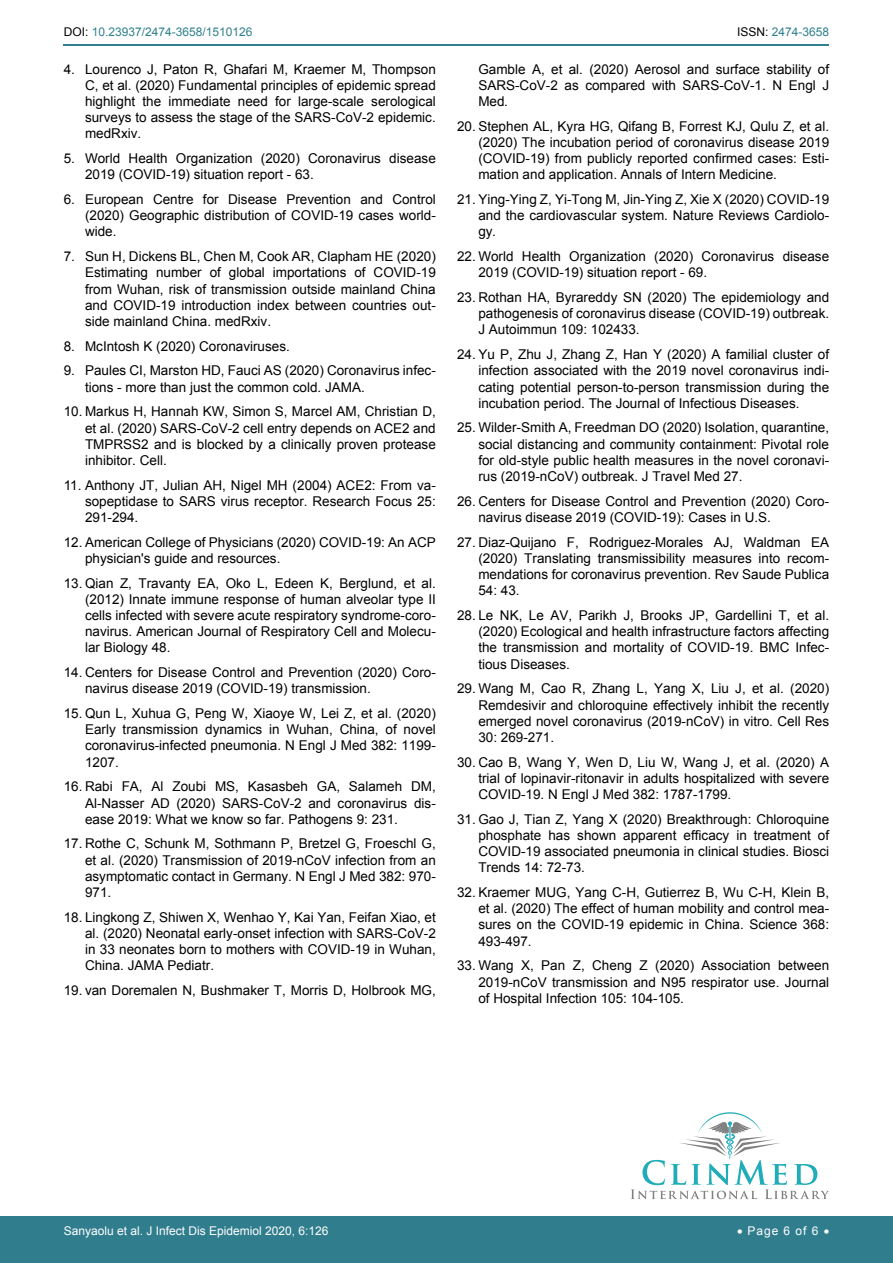
<style>
.page{position:relative;width:893px;height:1263px;background:#fff}
.page>*{position:absolute;margin:0;border:0;box-sizing:border-box;transform-origin:0 0}
.t1{font:13.5px/16.2px "Arial";color:#000;text-align:justify}
.t2{font:12px "Arial";color:#fff}
.t3{font:12px "Arial";color:#30808d}
.s1{color:#000}
.s2{font-style:italic}
</style>
<div class="page">
<hr style="left:64px;top:45px;width:765px;height:1px;background:#30808d">
<div style="left:0;top:1217px;width:893px;height:46px;background:#307d8d"></div>
<svg style="left:631px;top:1112px;width:198px;height:87px"></svg>
<p class="t3" style="left:64px;top:24px;width:190px"><span class="s1">DOI:</span> 10.23937/2474-3658/1510126</p>
<p class="t3" style="left:737px;top:24px;width:94px"><span class="s1">ISSN:</span> 2474-3658</p>
<p class="t1" style="left:85px;top:61px;width:352px;text-indent:-21px">4. Lourenco J, Paton R, Ghafari M, Kraemer M, Thompson C, et al. (2020) Fundamental principles of epidemic spread highlight the immediate need for large-scale serological surveys to assess the stage of the SARS-CoV-2 epidemic. medRxiv.</p>
<p class="t1" style="left:85px;top:150px;width:352px;text-indent:-21px">5. World Health Organization (2020) Coronavirus disease<br>2019 (COVID-19) situation report - 63.</p>
<p class="t1" style="left:85px;top:191px;width:352px;text-indent:-21px">6. European Centre for Disease Prevention and Control (2020) Geographic distribution of COVID-19 cases world&shy;wide.</p>
<p class="t1" style="left:85px;top:248px;width:352px;text-indent:-21px">7. Sun H, Dickens BL, Chen M, Cook AR, Clapham HE (2020)<br>Estimating number of global importations of COVID-19 from Wuhan, risk of transmission outside mainland China and COVID-19 introduction index between countries out&shy;side mainland China. medRxiv.</p>
<p class="t1" style="left:64px;top:338px;width:228px">8. McIntosh K (2020) Coronaviruses.</p>
<p class="t1" style="left:85px;top:363px;width:352px;text-indent:-21px">9. Paules CI, Marston HD, Fauci AS (2020) Coronavirus infec&shy;tions - more than just the common cold. JAMA.</p>
<p class="t1" style="left:85px;top:404px;width:352px;text-indent:-21px">10. Markus H, Hannah KW, Simon S, Marcel AM, Christian D, et al. (2020) SARS-CoV-2 cell entry depends on ACE2 and TMPRSS2 and is blocked by a clinically proven protease inhibitor. Cell.</p>
<p class="t1" style="left:85px;top:477px;width:352px;text-indent:-21px">11. Anthony JT, Julian AH, Nigel MH (2004) ACE2: From va&shy;sopeptidase to SARS virus receptor. Research Focus 25:<br>291-294.</p>
<p class="t1" style="left:85px;top:534px;width:352px;text-indent:-21px">12. American College of Physicians (2020) COVID-19: An ACP physician's guide and resources.</p>
<p class="t1" style="left:85px;top:575px;width:352px;text-indent:-21px">13. Qian Z, Travanty EA, Oko L, Edeen K, Berglund, et al. (2012) Innate immune response of human alveolar type II cells infected with severe acute respiratory syndrome-coro&shy;navirus. American Journal of Respiratory Cell and Molecu&shy;lar Biology 48.</p>
<p class="t1" style="left:85px;top:664px;width:352px;text-indent:-21px">14. Centers for Disease Control and Prevention (2020) Coro&shy;navirus disease 2019 (COVID-19) transmission.</p>
<p class="t1" style="left:85px;top:705px;width:352px;text-indent:-21px">15. Qun L, Xuhua G, Peng W, Xiaoye W, Lei Z, et al. (2020)<br>Early transmission dynamics in Wuhan, China, of novel coronavirus-infected pneumonia. N Engl J Med 382: 1199- 1207.</p>
<p class="t1" style="left:85px;top:779px;width:352px;text-indent:-21px">16. Rabi FA, Al Zoubi MS, Kasasbeh GA, Salameh DM, Al-Nasser AD (2020) SARS-CoV-2 and coronavirus dis&shy;ease 2019: What we know so far. Pathogens 9: 231.</p>
<p class="t1" style="left:85px;top:836px;width:352px;text-indent:-21px">17. Rothe C, Schunk M, Sothmann P, Bretzel G, Froeschl G, et al. (2020) Transmission of 2019-nCoV infection from an asymptomatic contact in Germany. N Engl J Med 382: 970- 971.</p>
<p class="t1" style="left:85px;top:909px;width:352px;text-indent:-21px">18. Lingkong Z, Shiwen X, Wenhao Y, Kai Yan, Feifan Xiao, et al. (2020) Neonatal early-onset infection with SARS-CoV-2 in 33 neonates born to mothers with COVID-19 in Wuhan, China. JAMA Pediatr.</p>
<p class="t1" style="left:64px;top:982px;width:374px">19. van Doremalen N, Bushmaker T, Morris D, Holbrook MG,</p>
<p class="t1" style="left:478px;top:61px;width:352px">Gamble A, et al. (2020) Aerosol and surface stability of SARS-CoV-2 as compared with SARS-CoV-1. N Engl J Med<span class="s2">.</span></p>
<p class="t1" style="left:478px;top:118px;width:352px;text-indent:-21px">20. Stephen AL, Kyra HG, Qifang B, Forrest KJ, Qulu Z, et al. (2020) The incubation period of coronavirus disease 2019 (COVID-19) from publicly reported confirmed cases: Esti&shy;mation and application. Annals of Intern Medicine.</p>
<p class="t1" style="left:478px;top:191px;width:352px;text-indent:-21px">21. Ying-Ying Z, Yi-Tong M, Jin-Ying Z, Xie X (2020) COVID-19 and the cardiovascular system. Nature Reviews Cardiolo&shy;gy<span class="s2">.</span></p>
<p class="t1" style="left:478px;top:248px;width:352px;text-indent:-21px">22. World Health Organization (2020) Coronavirus disease<br>2019 (COVID-19) situation report - 69.</p>
<p class="t1" style="left:478px;top:289px;width:352px;text-indent:-21px">23. Rothan HA, Byrareddy SN (2020) The epidemiology and pathogenesis of coronavirus disease (COVID-19) outbreak.<br>J Autoimmun 109: 102433.</p>
<p class="t1" style="left:478px;top:346px;width:352px;text-indent:-21px">24. Yu P, Zhu J, Zhang Z, Han Y (2020) A familial cluster of infection associated with the 2019 novel coronavirus indi&shy;cating potential person-to-person transmission during the incubation period. The Journal of Infectious Diseases.</p>
<p class="t1" style="left:478px;top:420px;width:352px;text-indent:-21px">25. Wilder-Smith A, Freedman DO (2020) Isolation, quarantine, social distancing and community containment: Pivotal role for old-style public health measures in the novel coronavi&shy;rus (2019-nCoV) outbreak. J Travel Med 27.</p>
<p class="t1" style="left:478px;top:493px;width:352px;text-indent:-21px">26. Centers for Disease Control and Prevention (2020) Coro&shy;navirus disease 2019 (COVID-19): Cases in U.S.</p>
<p class="t1" style="left:478px;top:534px;width:352px;text-indent:-21px">27. Diaz-Quijano F, Rodriguez-Morales AJ, Waldman EA (2020) Translating transmissibility measures into recom&shy;mendations for coronavirus prevention. Rev Saude Publica 54: 43.</p>
<p class="t1" style="left:478px;top:607px;width:352px;text-indent:-21px">28. Le NK, Le AV, Parikh J, Brooks JP, Gardellini T, et al. (2020) Ecological and health infrastructure factors affecting the transmission and mortality of COVID-19. BMC Infec&shy;tious Diseases.</p>
<p class="t1" style="left:478px;top:681px;width:352px;text-indent:-21px">29. Wang M, Cao R, Zhang L, Yang X, Liu J, et al. (2020)<br>Remdesivir and chloroquine effectively inhibit the recently emerged novel coronavirus (2019-nCoV) in vitro. Cell Res 30: 269-271.</p>
<p class="t1" style="left:478px;top:754px;width:352px;text-indent:-21px">30. Cao B, Wang Y, Wen D, Liu W, Wang J, et al. (2020) A trial of lopinavir-ritonavir in adults hospitalized with severe COVID-19. N Engl J Med 382: 1787-1799.</p>
<p class="t1" style="left:478px;top:811px;width:352px;text-indent:-21px">31. Gao J, Tian Z, Yang X (2020) Breakthrough: Chloroquine phosphate has shown apparent efficacy in treatment of COVID-19 associated pneumonia in clinical studies. Biosci Trends 14: 72-73.</p>
<p class="t1" style="left:478px;top:884px;width:352px;text-indent:-21px">32. Kraemer MUG, Yang C-H, Gutierrez B, Wu C-H, Klein B, et al. (2020) The effect of human mobility and control mea&shy;sures on the COVID-19 epidemic in China. Science 368:<br>493-497.</p>
<p class="t1" style="left:478px;top:958px;width:352px;text-indent:-21px">33. Wang X, Pan Z, Cheng Z (2020) Association between 2019-nCoV transmission and N95 respirator use. Journal of Hospital Infection 105: 104-105.</p>
<p class="t2" style="left:64px;top:1223px;width:266px">Sanyaolu et al. J Infect Dis Epidemiol 2020, 6:126</p>
<p class="t2" style="left:737px;top:1223px;width:94px">• Page 6 of 6 •</p>
</div>
